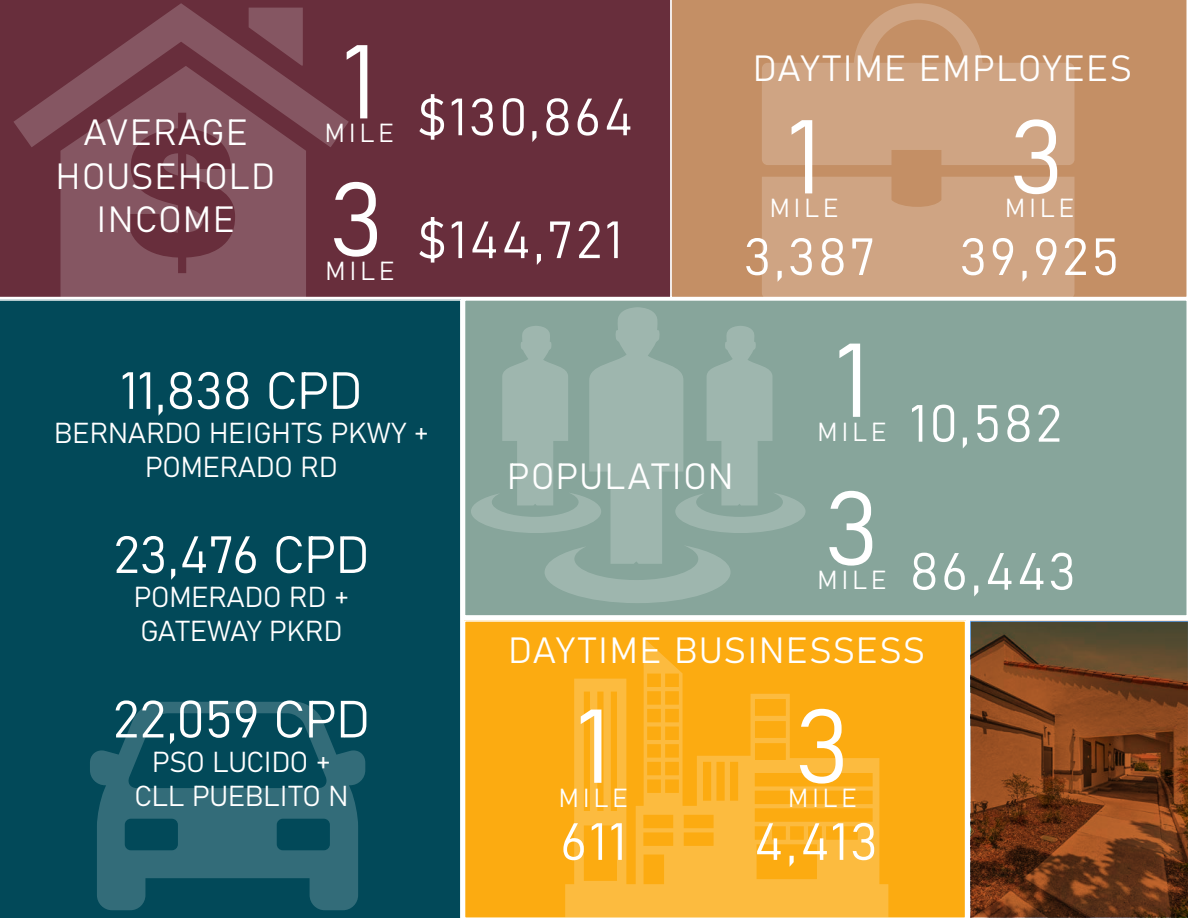
<style>
.page{position:relative;width:1188px;height:918px;background:#fff}
.page>*{position:absolute;margin:0;border:0;box-sizing:border-box;transform-origin:0 0}
.t1{font:103.2px "Bahnschrift";color:#fff}
.t2{font:51.6px "Bahnschrift";letter-spacing:.05em;color:#fff}
.t3{font:36px/43.2px "Bahnschrift";letter-spacing:.05em;color:#fff;text-align:center}
.t4{font:28.5px/34.2px "Bahnschrift";color:#fff;text-align:center}
.t5{font:25.8px "Bahnschrift";letter-spacing:.15em;color:#fff}
</style>
<div class="page">
<div style="left:0;top:0;width:670px;height:297px;background:#682e3c"></div>
<div style="left:670px;top:0;width:517px;height:297px;background:#c48f65"></div>
<div style="left:465px;top:300px;width:722px;height:316px;background:#87a59b"></div>
<div style="left:464px;top:299px;width:724px;height:318px;border:2px solid #fff"></div>
<div style="left:0;top:299px;width:461px;height:619px;background:#024959"></div>
<div style="left:464px;top:620px;width:502px;height:298px;background:#fcab11"></div>
<svg style="left:471px;top:307px;width:335px;height:296px"></svg>
<svg style="left:60px;top:147px;width:246px;height:150px;background:#7e4d59"></svg>
<svg style="left:13px;top:3px;width:336px;height:144px;background:#743f4d"></svg>
<svg style="left:249px;top:8px;width:54px;height:58px;background:#7c4a57"></svg>
<div style="left:762px;top:177px;width:313px;height:120px;background:#cfa483"></div>
<svg style="left:762px;top:3px;width:313px;height:162px;background:#cb9d79"></svg>
<svg style="left:90px;top:702px;width:275px;height:208px;background:#1b5a69"></svg>
<svg style="left:565px;top:638px;width:323px;height:279px;background:#fcb124"></svg>
<img style="left:971px;top:622px;width:217px;height:296px">
<p class="t3" style="left:56px;top:109px;width:221px">AVERAGE<br>HOUSEHOLD<br>INCOME</p>
<p class="t1" style="left:342px;top:4px;width:36px">1</p>
<p class="t5" style="left:325px;top:113px;width:71px">MILE</p>
<p class="t1" style="left:329px;top:141px;width:56px">3</p>
<p class="t5" style="left:326px;top:251px;width:71px">MILE</p>
<p class="t2" style="left:417px;top:78px;width:217px">$130,864</p>
<p class="t2" style="left:417px;top:201px;width:207px">$144,721</p>
<p class="t3" style="left:753px;top:44px;width:380px">DAYTIME EMPLOYEES</p>
<p class="t1" style="left:787px;top:79px;width:36px">1</p>
<p class="t5" style="left:770px;top:188px;width:71px">MILE</p>
<p class="t2" style="left:744px;top:218px;width:133px">3,387</p>
<p class="t1" style="left:1010px;top:79px;width:56px">3</p>
<p class="t5" style="left:1005px;top:188px;width:71px">MILE</p>
<p class="t2" style="left:960px;top:218px;width:161px">39,925</p>
<p class="t2" style="left:120px;top:352px;width:244px">11,838 CPD</p>
<p class="t4" style="left:54px;top:414px;width:376px">BERNARDO HEIGHTS PKWY +<br>POMERADO RD</p>
<p class="t2" style="left:113px;top:516px;width:258px">23,476 CPD</p>
<p class="t4" style="left:134px;top:578px;width:217px;text-align:left">POMERADO RD +<br>GATEWAY PKRD</p>
<p class="t2" style="left:113px;top:680px;width:259px">22,059 CPD</p>
<p class="t4" style="left:134px;top:743px;width:215px">PSO LUCIDO +<br>CLL PUEBLITO N</p>
<p class="t3" style="left:507px;top:453px;width:228px">POPULATION</p>
<p class="t1" style="left:835px;top:302px;width:36px">1</p>
<p class="t5" style="left:818px;top:412px;width:71px">MILE</p>
<p class="t1" style="left:825px;top:450px;width:56px">3</p>
<p class="t5" style="left:818px;top:560px;width:71px">MILE</p>
<p class="t2" style="left:910px;top:384px;width:154px">10,582</p>
<p class="t2" style="left:910px;top:532px;width:168px">86,443</p>
<p class="t3" style="left:509px;top:626px;width:418px">DAYTIME BUSINESSESS</p>
<p class="t1" style="left:576px;top:668px;width:36px">1</p>
<p class="t5" style="left:559px;top:778px;width:71px">MILE</p>
<p class="t2" style="left:560px;top:803px;width:67px">611</p>
<p class="t1" style="left:795px;top:668px;width:56px">3</p>
<p class="t5" style="left:788px;top:778px;width:71px">MILE</p>
<p class="t2" style="left:754px;top:803px;width:125px">4,413</p>
</div>
